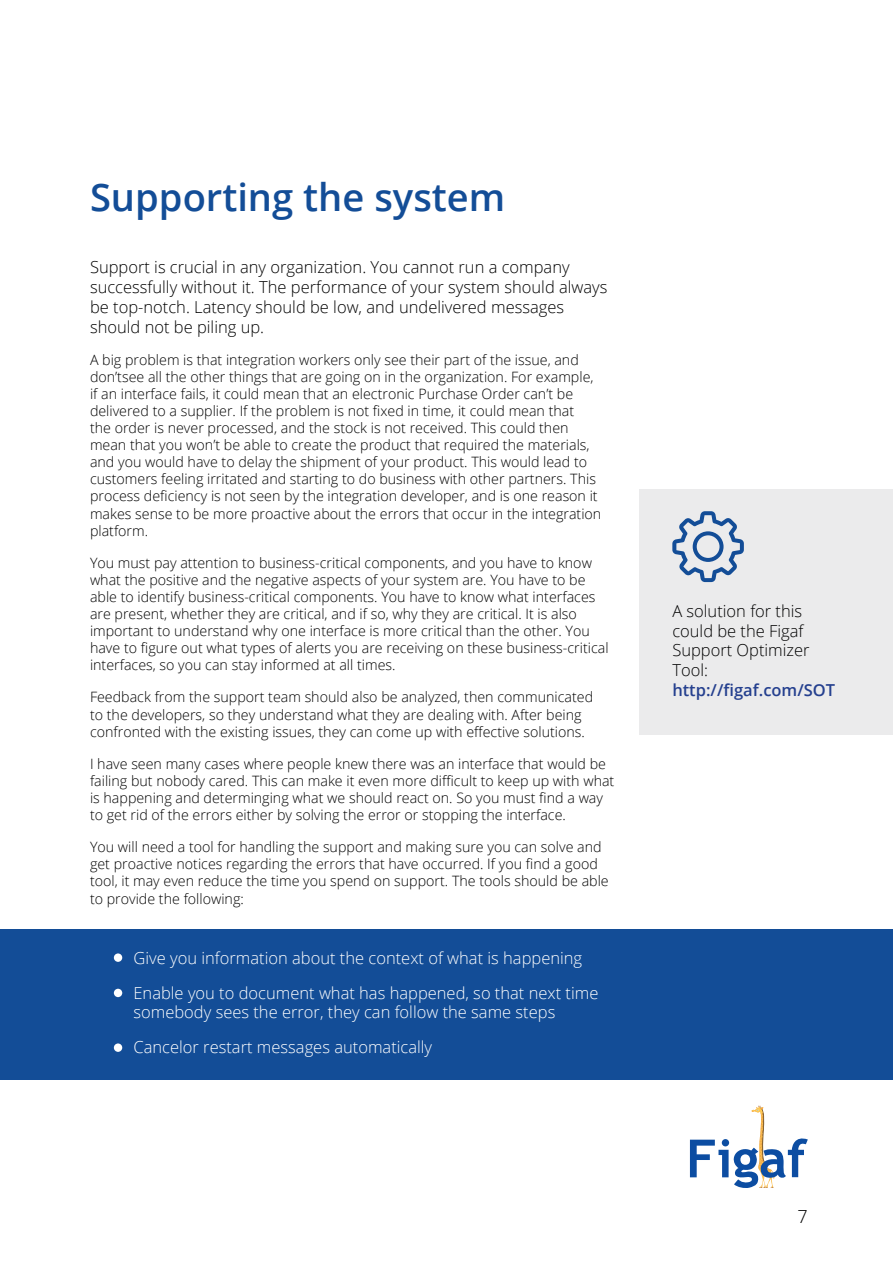
<style>
.page{position:relative;width:893px;height:1263px;background:#fff}
.page>*{position:absolute;margin:0;border:0;box-sizing:border-box;transform-origin:0 0}
.t1{font:600 38.1px "Open Sans";color:#134d97}
.t2{font:300 18px "Open Sans";color:#000}
.t3{font:300 16.5px/19.8px "Open Sans";color:#000}
.t4{font:300 16.5px/34.8px "Open Sans";color:#fff}
.t5{font:600 16.5px "Open Sans";color:#25408f}
.t6{font:300 14.25px/17.1px "Open Sans";color:#000}
</style>
<div class="page">
<div style="left:639px;top:490px;width:254px;height:245px;background:#ebebec"></div>
<svg style="left:690px;top:1106px;width:118px;height:82px"></svg>
<div style="left:0;top:929px;width:893px;height:151px;background:#134d97"></div>
<div style="left:114px;top:953px;width:8px;height:9px;background:#fff;border-radius:50%"></div>
<div style="left:114px;top:989px;width:8px;height:8px;background:#fff;border-radius:50%"></div>
<div style="left:114px;top:1043px;width:8px;height:9px;background:#fff;border-radius:50%"></div>
<svg style="left:672px;top:511px;width:72px;height:71px"></svg>
<h1 class="t1" style="left:90px;top:171px;width:417px">Supporting the system</h1>
<p class="t3" style="left:90px;top:257px;width:519px">Support is crucial in any organization. You cannot run a company successfully without it. The performance of your system should always be top-notch. Latency should be low, and undelivered messages should not be piling up.</p>
<p class="t6" style="left:90px;top:350px;width:513px">A big problem is that integration workers only see their part of the issue, and don’tsee all the other things that are going on in the organization. For example, if an interface fails, it could mean that an electronic Purchase Order can’t be delivered to a supplier. If the problem is not fixed in time, it could mean that<br>the order is never processed, and the stock is not received. This could then mean that you won’t be able to create the product that required the materials, and you would have to delay the shipment of your product. This would lead to customers feeling irritated and starting to do business with other partners. This process deficiency is not seen by the integration developer, and is one reason it makes sense to be more proactive about the errors that occur in the integration platform.</p>
<p class="t6" style="left:90px;top:554px;width:520px">You must pay attention to business-critical components, and you have to know what the positive and the negative aspects of your system are. You have to be able to identify business-critical components. You have to know what interfaces are present, whether they are critical, and if so, why they are critical. It is also important to understand why one interface is more critical than the other. You have to figure out what types of alerts you are receiving on these business-critical interfaces, so you can stay informed at all times.</p>
<p class="t6" style="left:90px;top:688px;width:505px">Feedback from the support team should also be analyzed, then communicated to the developers, so they understand what they are dealing with. After being confronted with the existing issues, they can come up with effective solutions.</p>
<p class="t6" style="left:90px;top:755px;width:526px">I have seen many cases where people knew there was an interface that would be failing but nobody cared. This can make it even more difficult to keep up with what is happening and determinging what we should react on. So you must find a way to get rid of the errors either by solving the error or stopping the interface.</p>
<p class="t6" style="left:90px;top:838px;width:520px">You will need a tool for handling the support and making sure you can solve and get proactive notices regarding the errors that have occurred. If you find a good tool, it may even reduce the time you spend on support. The tools should be able to provide the following:</p>
<p class="t4" style="left:134px;top:940px;width:466px">Give you information about the context of what is happening<br>Enable you to document what has happened, so that next time</p>
<p class="t4" style="left:134px;top:994px;width:423px">somebody sees the error, they can follow the same steps<br>Cancelor restart messages automatically</p>
<p class="t3" style="left:672px;top:600px;width:139px">A solution for this could be the Figaf<br>Support Optimizer<br>Tool:</p>
<p class="t5" style="left:672px;top:679px;width:164px">http://figaf.com/SOT</p>
<p class="t2" style="left:797px;top:1204px;width:12px">7</p>
</div>
